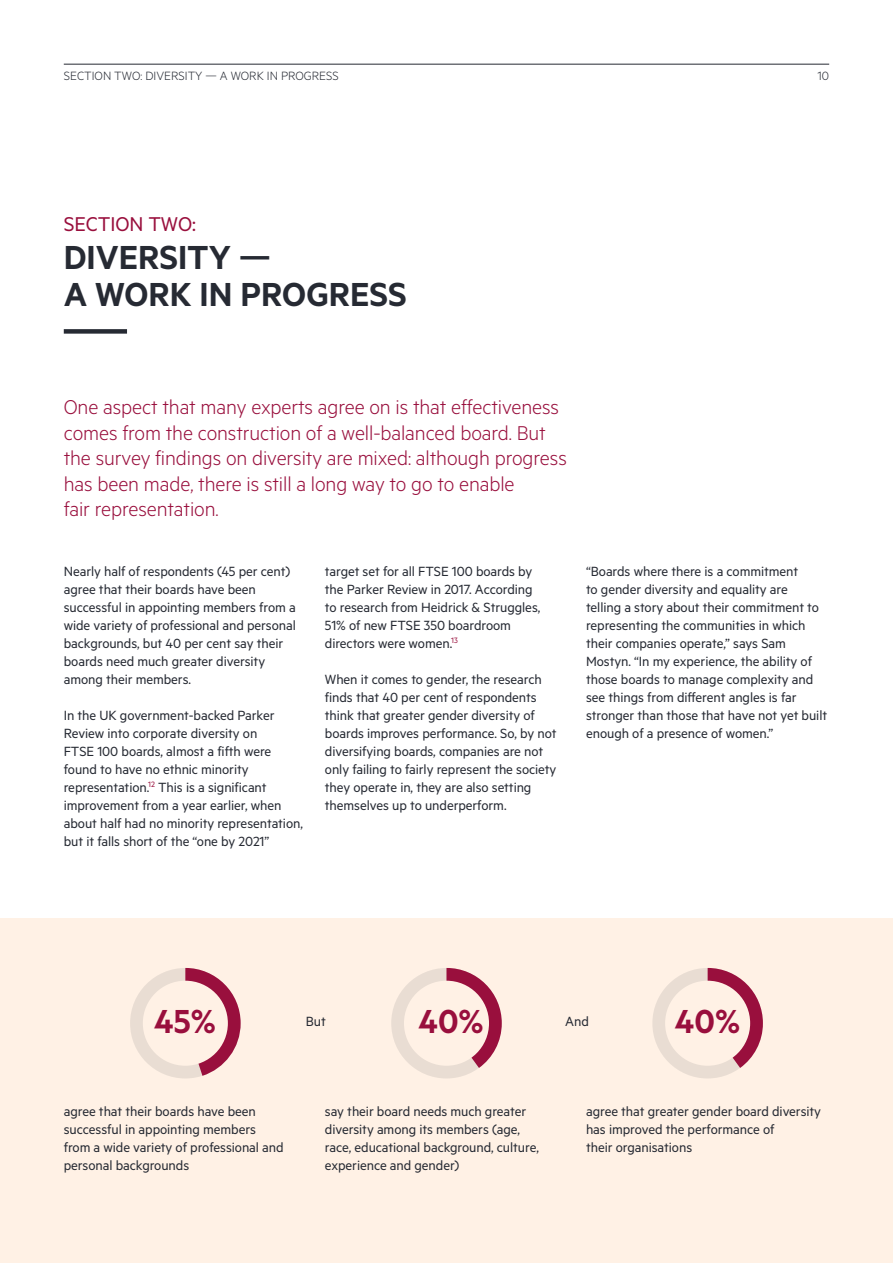
<style>
.page{position:relative;width:893px;height:1263px;background:#fff}
.page>*{position:absolute;margin:0;border:0;box-sizing:border-box;transform-origin:0 0}
.t1{font:600 37.5px/37.5px "Metric";color:#262a33}
.t2{font:600 37.5px "Metric";color:#990f3d}
.t3{font:300 22.5px/25.5px "Metric";letter-spacing:-.005em;color:#990f3d}
.t4{font:22.5px "Metric";letter-spacing:-.005em;color:#990f3d}
.t5{font:15px/18px "Metric";letter-spacing:-.005em;color:#262a33}
.t6{font:300 13.5px "Metric";color:#262a33}
</style>
<div class="page">
<div style="left:64px;top:329px;width:63px;height:5px;background:#262a33"></div>
<div style="left:0;top:919px;width:893px;height:344px;background:#fff1e5"></div>
<div style="left:130px;top:968px;width:111px;height:110px;background:#e9ddd3;border-radius:50%"></div>
<svg style="left:185px;top:968px;width:56px;height:108px"></svg>
<div style="left:143px;top:981px;width:85px;height:85px;background:#fff1e5;border-radius:50%"></div>
<div style="left:391px;top:968px;width:111px;height:110px;background:#e9ddd3;border-radius:50%"></div>
<svg style="left:446px;top:968px;width:56px;height:100px"></svg>
<div style="left:404px;top:981px;width:85px;height:85px;background:#fff1e5;border-radius:50%"></div>
<div style="left:652px;top:968px;width:111px;height:110px;background:#e9ddd3;border-radius:50%"></div>
<svg style="left:708px;top:968px;width:55px;height:100px"></svg>
<div style="left:665px;top:981px;width:85px;height:85px;background:#fff1e5;border-radius:50%"></div>
<hr style="left:64px;top:64px;width:765px;height:1px;background:#262a33">
<p class="t6" style="left:64px;top:68px;width:277px">SECTION TWO: DIVERSITY — A WORK IN PROGRESS</p>
<p class="t6" style="left:817px;top:68px;width:13px">10</p>
<h2 class="t4" style="left:64px;top:211px;width:134px">SECTION TWO:</h2>
<h1 class="t1" style="left:64px;top:237px;width:344px">DIVERSITY —<br>A WORK IN PROGRESS</h1>
<p class="t3" style="left:64px;top:393px;width:505px">One aspect that many experts agree on is that effectiveness comes from the construction of a well-balanced board. But the survey findings on diversity are mixed: although progress has been made, there is still a long way to go to enable<br>fair representation.</p>
<p class="t5" style="left:64px;top:562px;width:234px">Nearly half of respondents (45 per cent) agree that their boards have been successful in appointing members from a wide variety of professional and personal backgrounds, but 40 per cent say their boards need much greater diversity among their members.</p>
<p class="t5" style="left:64px;top:706px;width:241px">In the UK government-backed Parker Review into corporate diversity on<br>FTSE 100 boards, almost a fifth were found to have no ethnic minority representation.<sup>12</sup> This is a significant improvement from a year earlier, when about half had no minority representation, but it falls short of the “one by 2021”</p>
<p class="t5" style="left:325px;top:562px;width:217px">target set for all FTSE 100 boards by the Parker Review in 2017. According to research from Heidrick &amp; Struggles,<br>51% of new FTSE 350 boardroom directors were women.<sup>13</sup></p>
<p class="t5" style="left:325px;top:670px;width:233px">When it comes to gender, the research finds that 40 per cent of respondents think that greater gender diversity of boards improves performance. So, by not diversifying boards, companies are not only failing to fairly represent the society they operate in, they are also setting themselves up to underperform.</p>
<p class="t5" style="left:586px;top:562px;width:243px">“Boards where there is a commitment<br>to gender diversity and equality are<br>telling a story about their commitment to representing the communities in which their companies operate,” says Sam Mostyn. “In my experience, the ability of those boards to manage complexity and see things from different angles is far stronger than those that have not yet built enough of a presence of women.”</p>
<h1 class="t2" style="left:154px;top:999px;width:64px">45%</h1>
<p class="t5" style="left:306px;top:1012px;width:21px">But</p>
<h1 class="t2" style="left:418px;top:999px;width:67px">40%</h1>
<p class="t5" style="left:565px;top:1012px;width:25px">And</p>
<h1 class="t2" style="left:675px;top:999px;width:67px">40%</h1>
<p class="t5" style="left:64px;top:1102px;width:221px">agree that their boards have been successful in appointing members from a wide variety of professional and personal backgrounds</p>
<p class="t5" style="left:325px;top:1102px;width:215px">say their board needs much greater diversity among its members (age, race, educational background, culture, experience and gender)</p>
<p class="t5" style="left:586px;top:1102px;width:236px">agree that greater gender board diversity has improved the performance of<br>their organisations</p>
</div>
